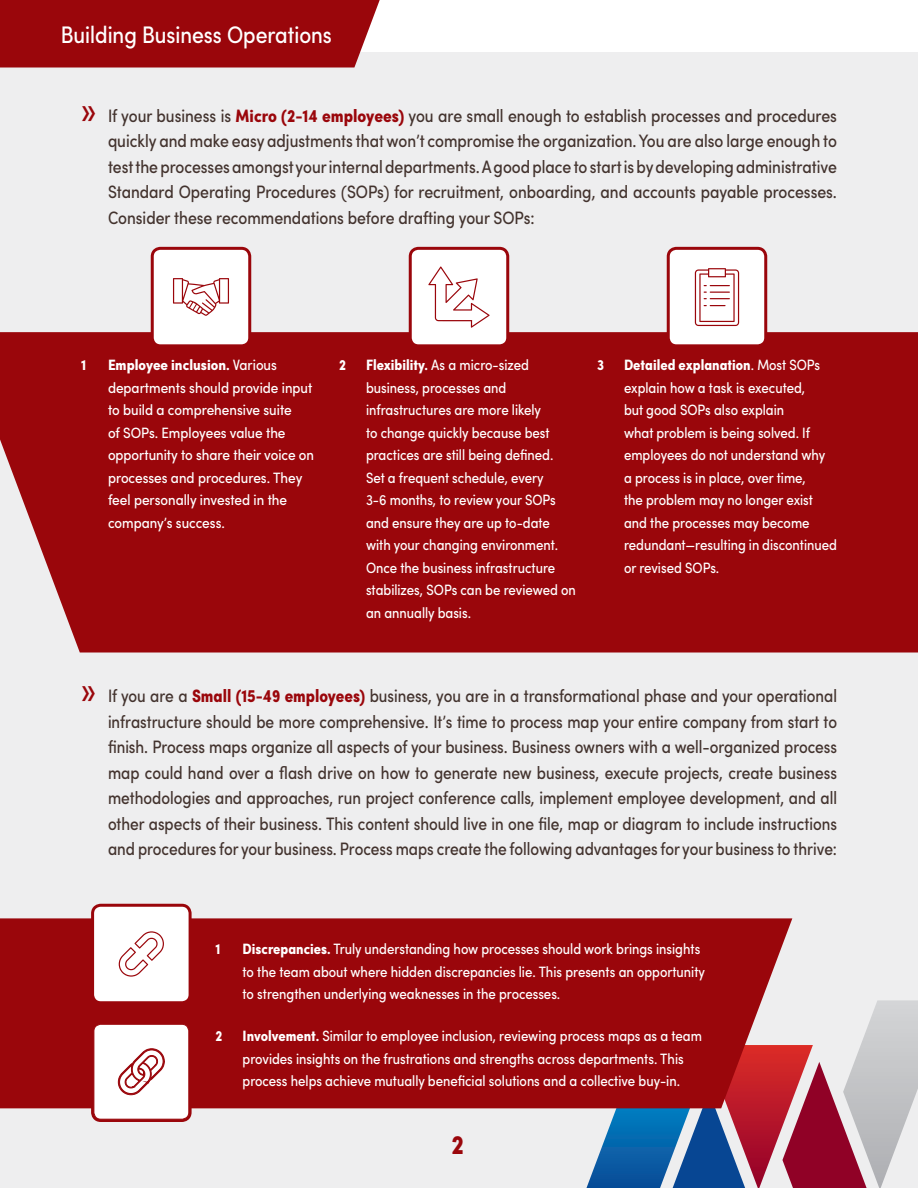
<style>
.page{position:relative;width:918px;height:1188px;background:#fff}
.page>*{position:absolute;margin:0;border:0;box-sizing:border-box;transform-origin:0 0}
.t1{font:700 condensed 27px "Sofia Pro";color:#9a060b}
.t2{font:condensed 24px "Sofia Pro";color:#fff}
.t3{font:condensed 18px/25.5px "Sofia Pro";color:#43332e;text-align:justify}
.t4{font:condensed 15px/22.5px "Sofia Pro";color:#fff}
.t5{font:700 condensed 15px "Sofia Pro";color:#fff}
.s1{font-size:36px;color:#9a060b}
.s2{font-weight:700;color:#9a060b}
.s3{font-weight:700}
</style>
<div class="page">
<div style="left:0;top:53px;width:918px;height:1135px;background:#eeeeef"></div>
<svg style="left:587px;top:1000px;width:331px;height:188px"></svg>
<div style="left:0;top:918px;width:792px;height:190px;background:#9a060b"></div>
<div style="left:0;top:332px;width:918px;height:321px;background:#9a060b"></div>
<div style="left:152px;top:248px;width:98px;height:98px;background:#fff;border-radius:8px"></div>
<div style="left:151px;top:247px;width:100px;height:100px;border:3px solid #9a060b;border-radius:8px"></div>
<svg style="left:173px;top:278px;width:56px;height:38px"></svg>
<div style="left:410px;top:248px;width:98px;height:98px;background:#fff;border-radius:8px"></div>
<div style="left:409px;top:247px;width:100px;height:100px;border:3px solid #9a060b;border-radius:8px"></div>
<svg style="left:428px;top:266px;width:62px;height:62px"></svg>
<div style="left:668px;top:248px;width:98px;height:98px;background:#fff;border-radius:8px"></div>
<div style="left:667px;top:247px;width:100px;height:100px;border:3px solid #9a060b;border-radius:8px"></div>
<svg style="left:695px;top:268px;width:44px;height:58px"></svg>
<svg style="left:90px;top:1020px;width:103px;height:102px;background:#e9cacb"></svg>
<div style="left:93px;top:905px;width:97px;height:98px;background:#fff;border-radius:8px"></div>
<div style="left:91px;top:904px;width:101px;height:100px;border:3px solid #9a060b;border-radius:8px"></div>
<svg style="left:119px;top:931px;width:45px;height:46px"></svg>
<div style="left:0;top:0;width:380px;height:68px;background:#9a060b"></div>
<h2 class="t2" style="left:61px;top:19px;width:273px">Building Business Operations</h2>
<p class="t3" style="left:108px;top:102px;width:731px;text-indent:-27px"><span class="s1">»</span> If your business is <span class="s2">Micro (2-14 employees)</span> you are small enough to establish processes and procedures quickly and make easy adjustments that won’t compromise the organization. You are also large enough to test the processes amongst your internal departments. A good place to start is by developing administrative Standard Operating Procedures (SOPs) for recruitment, onboarding, and accounts payable processes.<br>Consider these recommendations before drafting your SOPs:</p>
<p class="t5" style="left:81px;top:356px;width:7px">1</p>
<p class="t4" style="left:108px;top:354px;width:208px"><span class="s3">Employee inclusion.</span> Various departments should provide input to build a comprehensive suite<br>of SOPs. Employees value the opportunity to share their voice on processes and procedures. They feel personally invested in the company’s success.</p>
<p class="t5" style="left:339px;top:356px;width:8px">2</p>
<p class="t4" style="left:366px;top:354px;width:211px"><span class="s3">Flexibility.</span> As a micro-sized business, processes and infrastructures are more likely<br>to change quickly because best practices are still being defined.<br>Set a frequent schedule, every<br>3-6 months, to review your SOPs and ensure they are up to-date with your changing environment.<br>Once the business infrastructure stabilizes, SOPs can be reviewed on an annually basis.</p>
<p class="t5" style="left:597px;top:356px;width:9px">3</p>
<p class="t4" style="left:624px;top:354px;width:215px"><span class="s3">Detailed explanation</span>. Most SOPs explain how a task is executed,<br>but good SOPs also explain<br>what problem is being solved. If employees do not understand why<br>a process is in place, over time,<br>the problem may no longer exist and the processes may become redundant—resulting in discontinued or revised SOPs.</p>
<p class="t3" style="left:108px;top:683px;width:731px;text-indent:-27px"><span class="s1">»</span> If you are a <span class="s2">Small (15-49 employees)</span> business, you are in a transformational phase and your operational infrastructure should be more comprehensive. It’s time to process map your entire company from start to finish. Process maps organize all aspects of your business. Business owners with a well-organized process map could hand over a flash drive on how to generate new business, execute projects, create business methodologies and approaches, run project conference calls, implement employee development, and all other aspects of their business. This content should live in one file, map or diagram to include instructions and procedures for your business. Process maps create the following advantages for your business to thrive:</p>
<p class="t5" style="left:216px;top:939px;width:7px">1</p>
<p class="t4" style="left:243px;top:937px;width:464px"><span class="s3">Discrepancies.</span> Truly understanding how processes should work brings insights to the team about where hidden discrepancies lie. This presents an opportunity to strengthen underlying weaknesses in the processes.</p>
<p class="t5" style="left:216px;top:1026px;width:8px">2</p>
<p class="t4" style="left:243px;top:1024px;width:461px"><span class="s3">Involvement.</span> Similar to employee inclusion, reviewing process maps as a team provides insights on the frustrations and strengths across departments. This process helps achieve mutually beneficial solutions and a collective buy-in.</p>
<h1 class="t1" style="left:452px;top:1128px;width:14px">2</h1>
</div>
